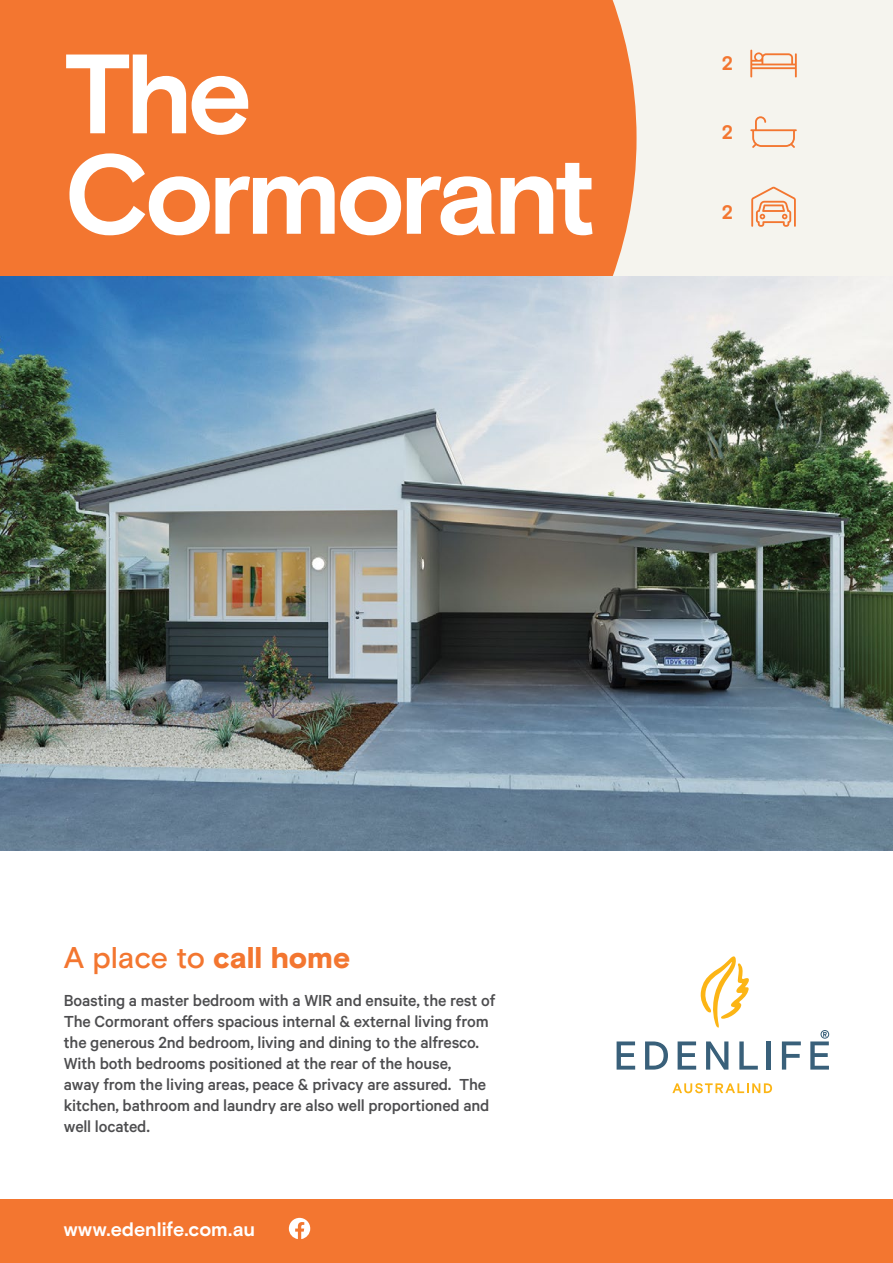
<style>
.page{position:relative;width:893px;height:1263px;background:#fff}
.page>*{position:absolute;margin:0;border:0;box-sizing:border-box;transform-origin:0 0}
.t1{font:700 112.5px/100.5px "Basis Grotesque Pro";letter-spacing:-.05em;color:#fff}
.t2{font:500 30px "Basis Grotesque Pro";letter-spacing:-.005em;color:#f37630}
.t3{font:700 19.5px "Basis Grotesque Pro";color:#fff}
.t4{font:700 19.5px "Basis Grotesque Pro";color:#f37630}
.t5{font:500 18px/21px "Calibre";letter-spacing:-.01em;color:#4d4d4f}
.s1{font-weight:900}
</style>
<div class="page">
<div style="left:580px;top:0;width:313px;height:276px;background:#f5f4ee"></div>
<div style="left:0;top:1199px;width:893px;height:64px;background:#f37630"></div>
<div style="left:0;top:0;width:636px;height:276px;background:#f37630"></div>
<img style="left:0;top:276px;width:893px;height:574px">
<svg style="left:289px;top:1218px;width:21px;height:21px"></svg>
<svg style="left:750px;top:50px;width:47px;height:27px"></svg>
<svg style="left:750px;top:116px;width:47px;height:32px"></svg>
<svg style="left:751px;top:187px;width:45px;height:40px"></svg>
<svg style="left:700px;top:956px;width:49px;height:72px"></svg>
<svg style="left:617px;top:1041px;width:18px;height:28px"></svg>
<svg style="left:645px;top:1041px;width:23px;height:28px"></svg>
<svg style="left:678px;top:1041px;width:18px;height:28px"></svg>
<svg style="left:706px;top:1041px;width:22px;height:28px"></svg>
<svg style="left:739px;top:1041px;width:19px;height:28px"></svg>
<hr style="left:767px;top:1041px;width:4px;height:28px;background:#39607a">
<svg style="left:782px;top:1041px;width:19px;height:28px"></svg>
<svg style="left:810px;top:1030px;width:19px;height:39px"></svg>
<svg style="left:672px;top:1083px;width:100px;height:10px"></svg>
<h1 class="t1" style="left:64px;top:48px;width:533px">The<br>Cormorant</h1>
<p class="t4" style="left:722px;top:52px;width:13px">2</p>
<p class="t4" style="left:722px;top:121px;width:13px">2</p>
<p class="t4" style="left:722px;top:200px;width:13px">2</p>
<h2 class="t2" style="left:64px;top:940px;width:288px">A place to <span class="s1">call home</span></h2>
<p class="t5" style="left:64px;top:989px;width:433px">Boasting a master bedroom with a WIR and ensuite, the rest of The Cormorant offers spacious internal &amp; external living from the generous 2nd bedroom, living and dining to the alfresco.<br>With both bedrooms positioned at the rear of the house,<br>away from the living areas, peace &amp; privacy are assured. The kitchen, bathroom and laundry are also well proportioned and well located.</p>
<p class="t3" style="left:64px;top:1218px;width:193px">www.edenlife.com.au</p>
</div>
